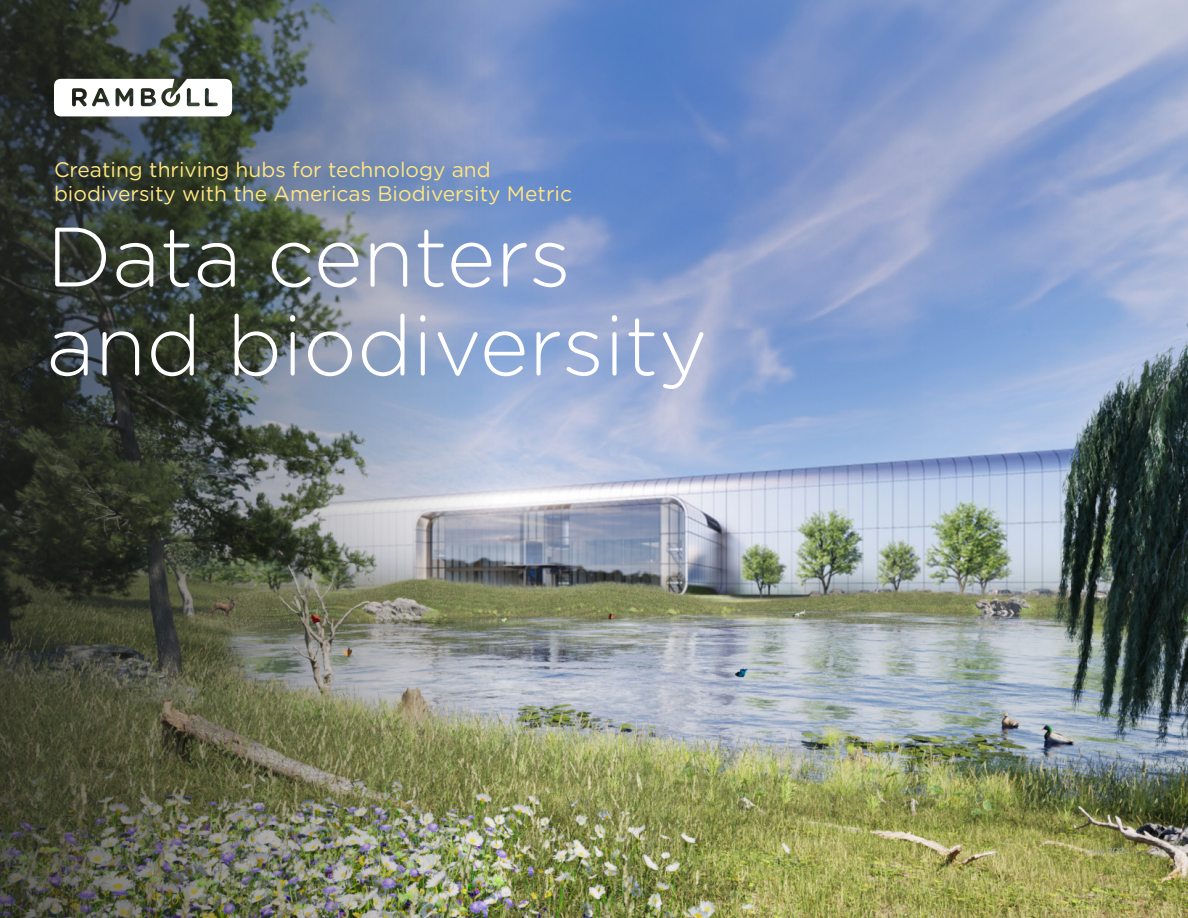
<style>
.page{position:relative;width:1188px;height:918px;background:#fff}
.page>*{position:absolute;margin:0;border:0;box-sizing:border-box;transform-origin:0 0}
.t1{font:300 84px/88.8px "Gotham Rounded";color:#fff}
.t2{font:21px/24px "Gotham Rounded";color:#ffe682}
.t3{font:9px "Gotham Rounded";color:#a9b0b4}
</style>
<div class="page">
<img style="left:920px;top:0;width:268px;height:918px">
<img style="left:0;top:0;width:920px;height:918px">
<svg style="left:54px;top:79px;width:178px;height:37px"></svg>
<p class="t2" style="left:54px;top:156px;width:520px">Creating thriving hubs for technology and biodiversity with the Americas Biodiversity Metric</p>
<p class="t1" style="left:46px;top:209px;width:663px">Data centers and biodiversity</p>
<p class="t3" style="left:1086px;top:844px;width:45px">July 2024</p>
</div>
